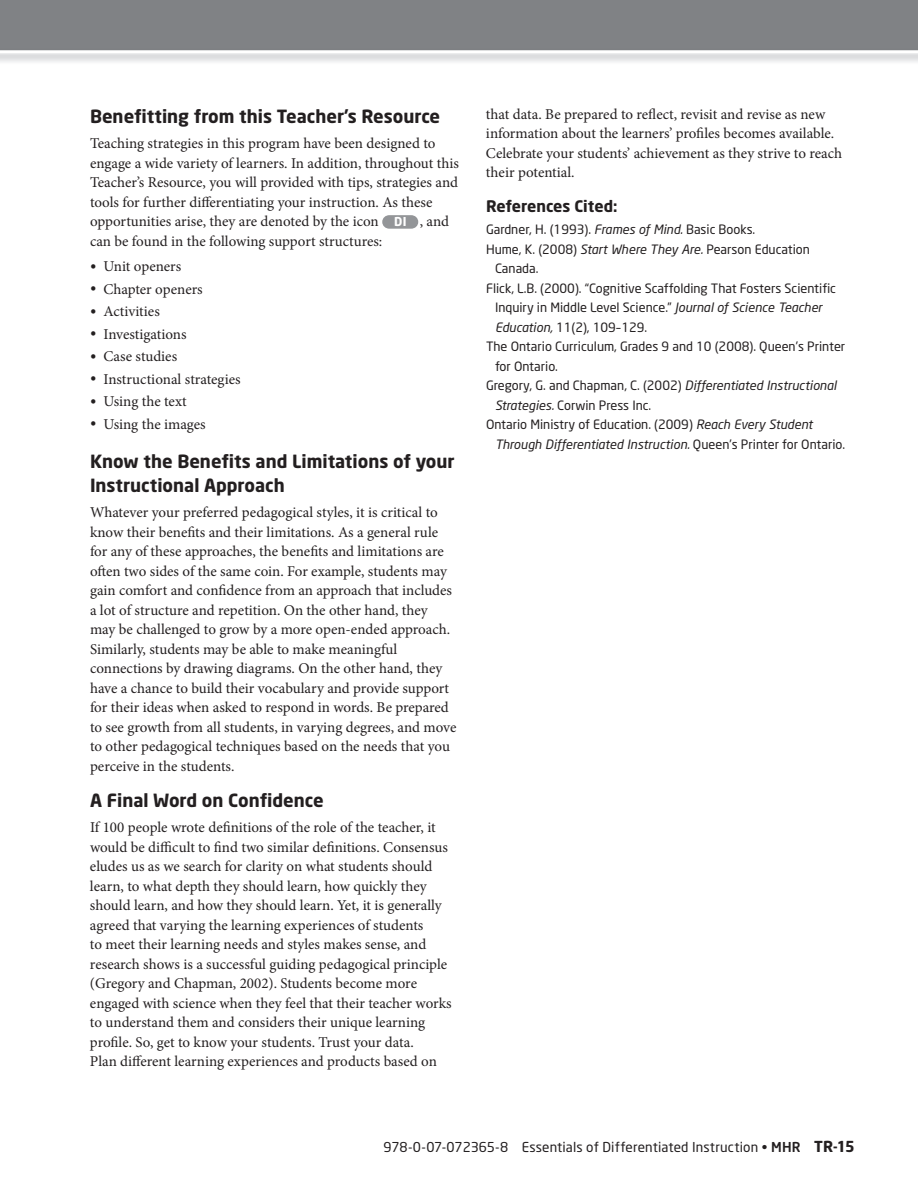
<style>
.page{position:relative;width:918px;height:1188px;background:#fff}
.page>*{position:absolute;margin:0;border:0;box-sizing:border-box;transform-origin:0 0}
.t1{font:700 18px/24px "Neo Sans";color:#231f20}
.t2{font:700 15.75px "Neo Sans";color:#231f20}
.t3{font:15px/19.5px "Minion Pro";color:#231f20}
.t4{font:13.5px "Neo Sans";letter-spacing:.005em;color:#231f20}
.t5{font:12.75px "Neo Sans";color:#231f20}
.t6{font:italic 12.75px "Neo Sans";color:#231f20}
.s1{font-family:"Neo Sans";font-weight:700;font-size:12.15px;color:#fff}
.s2{font-size:16.5px}
.s3{font-style:italic}
.s4{font-style:normal}
.s5{font-weight:500}
.s6{font-weight:700;font-size:15px}
</style>
<div class="page">
<div style="left:0;top:0;width:918px;height:48px;background:#808285"></div>
<svg style="left:0;top:49px;width:918px;height:6px"></svg>
<div style="left:382px;top:215px;width:36px;height:14px;background:#939598;border-radius:7px"></div>
<p class="t1" style="left:90px;top:106px;width:352px">Benefitting from this Teacher’s Resource</p>
<p class="t3" style="left:90px;top:135px;width:370px">Teaching strategies in this program have been designed to engage a wide variety of learners. In addition, throughout this Teacher’s Resource, you will provided with tips, strategies and tools for further differentiating your instruction. As these opportunities arise, they are denoted by the icon <span class="s1">DI</span> , and can be found in the following support structures:</p>
<p class="t3" style="left:90px;top:258px;width:93px"><span class="s2">•</span> Unit openers</p>
<p class="t3" style="left:90px;top:280px;width:114px"><span class="s2">•</span> Chapter openers</p>
<p class="t3" style="left:90px;top:303px;width:71px"><span class="s2">•</span> Activities</p>
<p class="t3" style="left:90px;top:325px;width:98px"><span class="s2">•</span> Investigations</p>
<p class="t3" style="left:90px;top:348px;width:89px"><span class="s2">•</span> Case studies</p>
<p class="t3" style="left:90px;top:370px;width:152px"><span class="s2">•</span> Instructional strategies</p>
<p class="t3" style="left:90px;top:393px;width:98px"><span class="s2">•</span> Using the text</p>
<p class="t3" style="left:90px;top:415px;width:117px"><span class="s2">•</span> Using the images</p>
<p class="t1" style="left:90px;top:451px;width:366px">Know the Benefits and Limitations of your<br>Instructional Approach</p>
<p class="t3" style="left:90px;top:504px;width:368px">Whatever your preferred pedagogical styles, it is critical to know their benefits and their limitations. As a general rule for any of these approaches, the benefits and limitations are often two sides of the same coin. For example, students may gain comfort and confidence from an approach that includes a lot of structure and repetition. On the other hand, they may be challenged to grow by a more open-ended approach.<br>Similarly, students may be able to make meaningful connections by drawing diagrams. On the other hand, they have a chance to build their vocabulary and provide support for their ideas when asked to respond in words. Be prepared to see growth from all students, in varying degrees, and move to other pedagogical techniques based on the needs that you perceive in the students.</p>
<p class="t1" style="left:90px;top:790px;width:235px">A Final Word on Confidence</p>
<p class="t3" style="left:90px;top:819px;width:363px">If 100 people wrote definitions of the role of the teacher, it would be difficult to find two similar definitions. Consensus eludes us as we search for clarity on what students should learn, to what depth they should learn, how quickly they should learn, and how they should learn. Yet, it is generally agreed that varying the learning experiences of students<br>to meet their learning needs and styles makes sense, and research shows is a successful guiding pedagogical principle (Gregory and Chapman, 2002). Students become more engaged with science when they feel that their teacher works to understand them and considers their unique learning profile. So, get to know your students. Trust your data.<br>Plan different learning experiences and products based on</p>
<p class="t3" style="left:486px;top:106px;width:358px">that data. Be prepared to reflect, revisit and revise as new information about the learners’ profiles becomes available.<br>Celebrate your students’ achievement as they strive to reach their potential.</p>
<p class="t2" style="left:486px;top:200px;width:133px">References Cited:</p>
<p class="t5" style="left:486px;top:225px;width:271px">Gardner, H. (1993). <span class="s3">Frames of Mind.</span> Basic Books.</p>
<p class="t5" style="left:486px;top:244px;width:325px">Hume, K. (2008) <span class="s3">Start Where They Are.</span> Pearson Education</p>
<p class="t5" style="left:495px;top:264px;width:45px">Canada.</p>
<p class="t5" style="left:486px;top:283px;width:352px">Flick, L.B. (2000). “Cognitive Scaffolding That Fosters Scientific</p>
<p class="t5" style="left:495px;top:303px;width:329px">Inquiry in Middle Level Science.” <span class="s3">Journal of Science Teacher</span></p>
<p class="t5" style="left:495px;top:322px;width:154px"><span class="s3">Education,</span> 11(2), 109–129.</p>
<p class="t5" style="left:486px;top:342px;width:361px">The Ontario Curriculum, Grades 9 and 10 (2008). Queen’s Printer</p>
<p class="t5" style="left:495px;top:361px;width:65px">for Ontario.</p>
<p class="t5" style="left:486px;top:381px;width:352px">Gregory, G. and Chapman, C. (2002) <span class="s3">Differentiated Instructional</span></p>
<p class="t5" style="left:495px;top:400px;width:158px"><span class="s3">Strategies.</span> Corwin Press Inc.</p>
<p class="t5" style="left:486px;top:420px;width:328px">Ontario Ministry of Education. (2009) <span class="s3">Reach Every Student</span></p>
<p class="t6" style="left:495px;top:439px;width:352px">Through Differentiated Instruction. <span class="s4">Queen’s Printer for Ontario.</span></p>
<p class="t4" style="left:384px;top:1142px;width:473px">978-0-07-072365-8 Essentials of Differentiated Instruction • <span class="s5">MHR</span> <span class="s6">TR-15</span></p>
</div>
